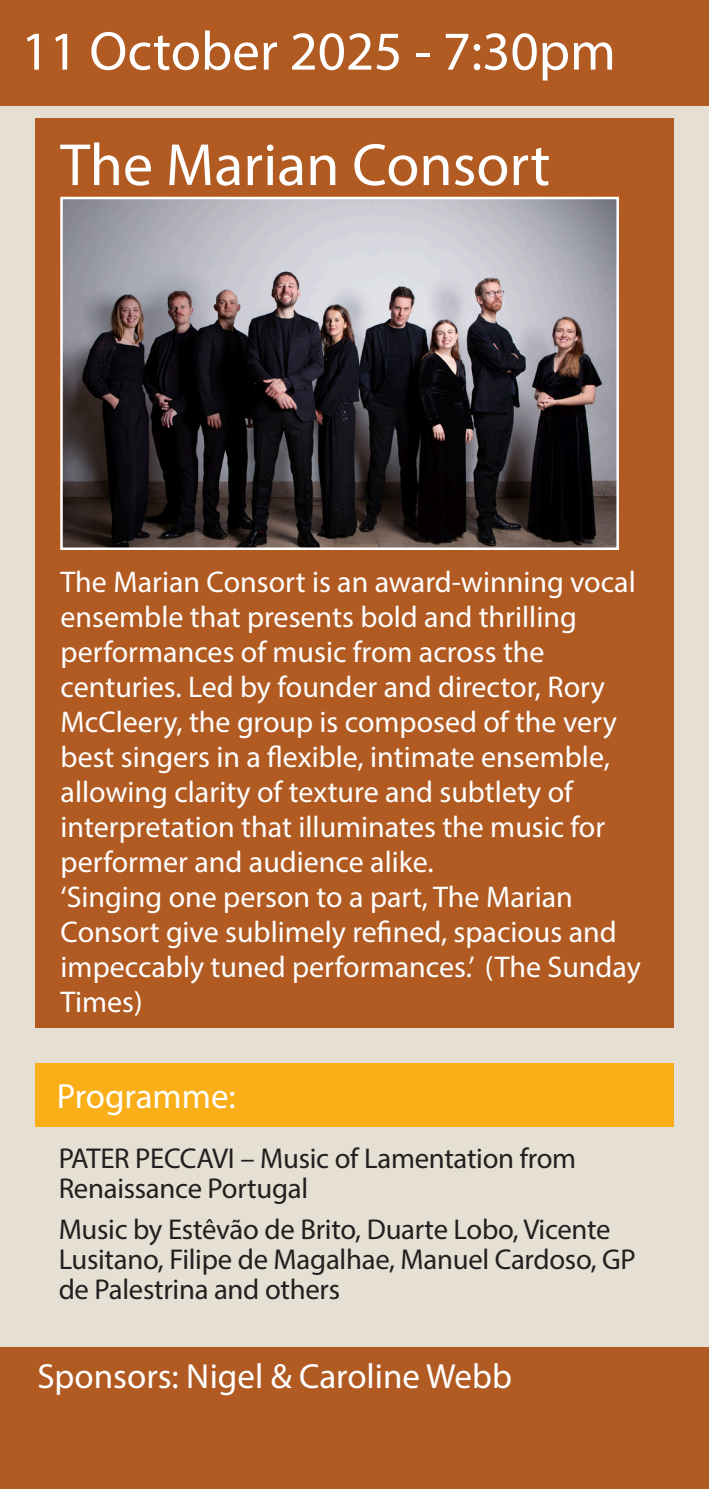
<style>
.page{position:relative;width:709px;height:1489px;background:#fff}
.page>*{position:absolute;margin:0;border:0;box-sizing:border-box;transform-origin:0 0}
.t1{font:60px "Myriad Pro";color:#fff}
.t2{font:55px "Myriad Pro";color:#fff}
.t3{font:35px "Myriad Pro";color:#fff}
.t4{font:30px/35px "Myriad Pro";color:#fff}
.t5{font:28.75px/30px "Myriad Pro";letter-spacing:-.01em;color:#231f20}
</style>
<div class="page">
<div style="left:0;top:0;width:709px;height:1488px;background:#b15b23"></div>
<div style="left:0;top:106px;width:709px;height:1240px;background:#e5e0d3"></div>
<div style="left:35px;top:1063px;width:638px;height:64px;background:#faaf18"></div>
<div style="left:35px;top:119px;width:638px;height:909px;background:#b15b23"></div>
<img style="left:63px;top:200px;width:553px;height:347px">
<div style="left:60px;top:197px;width:559px;height:353px;border:2px solid #fff"></div>
<p class="t2" style="left:21px;top:17px;width:596px">11 October 2025 - 7:30pm</p>
<p class="t1" style="left:60px;top:128px;width:491px">The Marian Consort</p>
<p class="t4" style="left:61px;top:563px;width:576px">The Marian Consort is an award-winning vocal ensemble that presents bold and thrilling performances of music from across the centuries. Led by founder and director, Rory McCleery, the group is composed of the very best singers in a flexible, intimate ensemble, allowing clarity of texture and subtlety of interpretation that illuminates the music for performer and audience alike.</p>
<p class="t4" style="left:61px;top:878px;width:582px">‘Singing one person to a part, The Marian Consort give sublimely refined, spacious and impeccably tuned performances.’ (The Sunday Times)</p>
<p class="t3" style="left:57px;top:1074px;width:181px">Programme:</p>
<p class="t5" style="left:59px;top:1142px;width:519px">PATER PECCAVI – Music of Lamentation from<br>Renaissance Portugal</p>
<p class="t5" style="left:59px;top:1213px;width:578px">Music by Estêvão de Brito, Duarte Lobo, Vicente<br>Lusitano, Filipe de Magalhae, Manuel Cardoso, GP de Palestrina and others</p>
<p class="t3" style="left:37px;top:1354px;width:476px">Sponsors: Nigel &amp; Caroline Webb</p>
</div>
